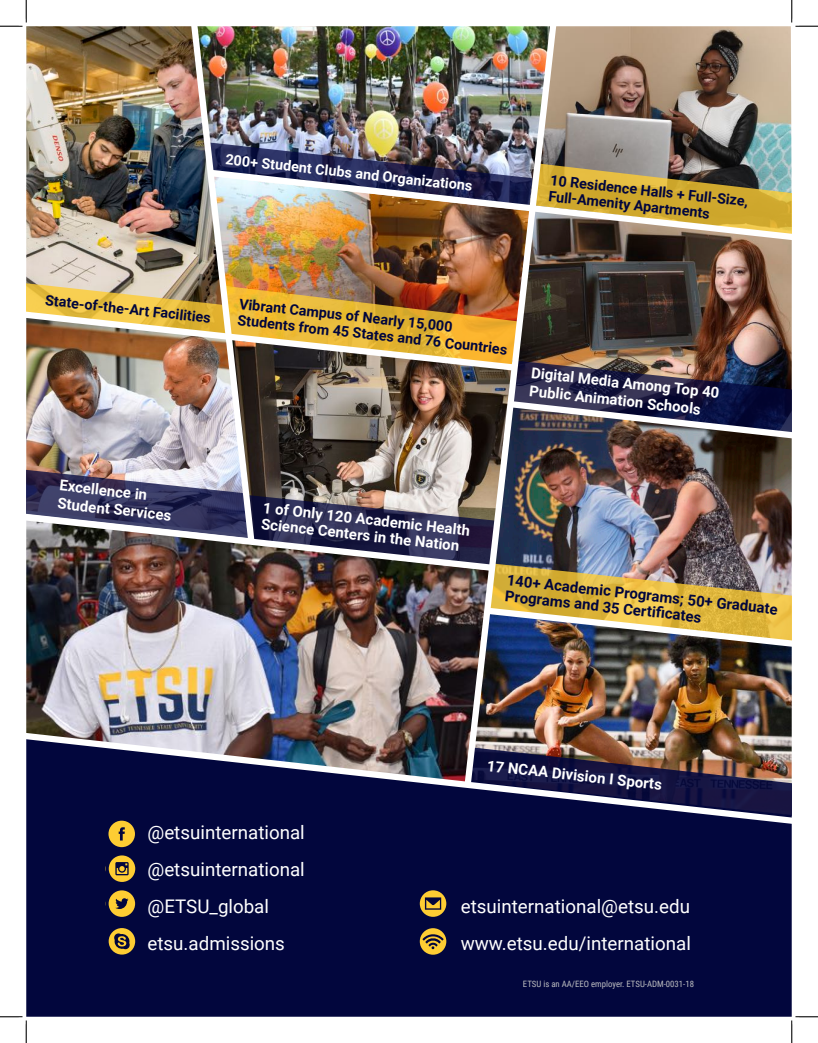
<style>
.page{position:relative;width:818px;height:1043px;background:#fff}
.page>*{position:absolute;margin:0;border:0;box-sizing:border-box;transform-origin:0 0}
.t1{font:18.75px/37.1px "Roboto";color:#fff}
.t2{font:700 15px/18px "Roboto";color:#fff}
.t3{font:700 15px/16.1px "Roboto";color:#02063d}
.t4{font:700 14.38px/16.4px "Roboto";color:#02063d}
.t5{font:700 14.38px "Roboto";color:#fff}
.t6{font:8.75px "Roboto Condensed";color:#bcbdc0}
</style>
<div class="page">
<img style="left:26px;top:447px;width:160px;height:18px">
<img style="left:561px;top:447px;width:230px;height:18px">
<img style="left:561px;top:249px;width:230px;height:34px">
<img style="left:258px;top:26px;width:202px;height:116px">
<img style="left:561px;top:26px;width:230px;height:116px">
<img style="left:258px;top:249px;width:202px;height:34px">
<img style="left:258px;top:447px;width:202px;height:18px">
<img style="left:561px;top:655px;width:230px;height:73px">
<div style="left:26px;top:832px;width:765px;height:184px;background:#02063d"></div>
<svg style="left:108px;top:832px;width:27px;height:15px"></svg>
<div style="left:109px;top:928px;width:26px;height:26px;background:#fecd33;border-radius:50%"></div>
<svg style="left:114px;top:933px;width:16px;height:16px"></svg>
<div style="left:109px;top:855px;width:26px;height:27px;background:#fecd33;border-radius:50%"></div>
<svg style="left:115px;top:862px;width:14px;height:13px"></svg>
<svg style="left:109px;top:890px;width:26px;height:26px"></svg>
<svg style="left:420px;top:890px;width:26px;height:26px"></svg>
<svg style="left:425px;top:897px;width:16px;height:12px"></svg>
<div style="left:420px;top:928px;width:26px;height:26px;background:#fecd33;border-radius:50%"></div>
<svg style="left:422px;top:932px;width:21px;height:17px"></svg>
<img style="left:26px;top:655px;width:434px;height:73px">
<img style="left:26px;top:26px;width:160px;height:257px">
<img style="left:258px;top:142px;width:533px;height:24px">
<img style="left:258px;top:166px;width:533px;height:83px">
<img style="left:26px;top:728px;width:765px;height:104px">
<img style="left:26px;top:283px;width:765px;height:164px">
<img style="left:460px;top:26px;width:101px;height:767px">
<img style="left:186px;top:26px;width:72px;height:439px">
<img style="left:26px;top:465px;width:765px;height:190px">
<svg style="left:0;top:0;width:27px;height:27px"></svg>
<svg style="left:0;top:1015px;width:27px;height:27px"></svg>
<svg style="left:790px;top:0;width:28px;height:27px"></svg>
<svg style="left:790px;top:1015px;width:28px;height:27px"></svg>
<p class="t5" style="left:226px;top:151px;width:250px;rotate:6deg">200+ Student Clubs and Organizations</p>
<p class="t4" style="left:551px;top:172px;width:201px;line-height:16px;rotate:6deg">10 Residence Halls + Full-Size,<br>Full-Amenity Apartments</p>
<p class="t4" style="left:46px;top:292px;width:168px;rotate:6deg">State-of-the-Art Facilities</p>
<p class="t2" style="left:60px;top:476px;width:116px;rotate:6deg">Excellence in<br>Student Services</p>
<p class="t4" style="left:240px;top:296px;width:273px;rotate:6deg">Vibrant Campus of Nearly 15,000<br>Students from 45 States and 76 Countries</p>
<p class="t2" style="left:532px;top:364px;width:191px;rotate:6deg">Digital Media Among Top 40<br>Public Animation Schools</p>
<p class="t2" style="left:264px;top:500px;width:210px;line-height:16.1px;rotate:6deg">1 of Only 120 Academic Health<br>Science Centers in the Nation</p>
<p class="t3" style="left:507px;top:572px;width:274px;rotate:6deg">140+ Academic Programs; 50+ Graduate<br>Programs and 35 Certifi cates</p>
<p class="t2" style="left:488px;top:757px;width:177px;rotate:6deg">17 NCAA Division I Sports</p>
<p class="t1" style="left:147px;top:813px;width:159px">@etsuinternational @etsuinternational @ETSU_global etsu.admissions</p>
<p class="t1" style="left:461px;top:888px;width:231px">etsuinternational@etsu.edu www.etsu.edu/international</p>
<p class="t6" style="left:523px;top:979px;width:172px">ETSU is an AA/EEO employer. ETSU-ADM-0031-18</p>
</div>
